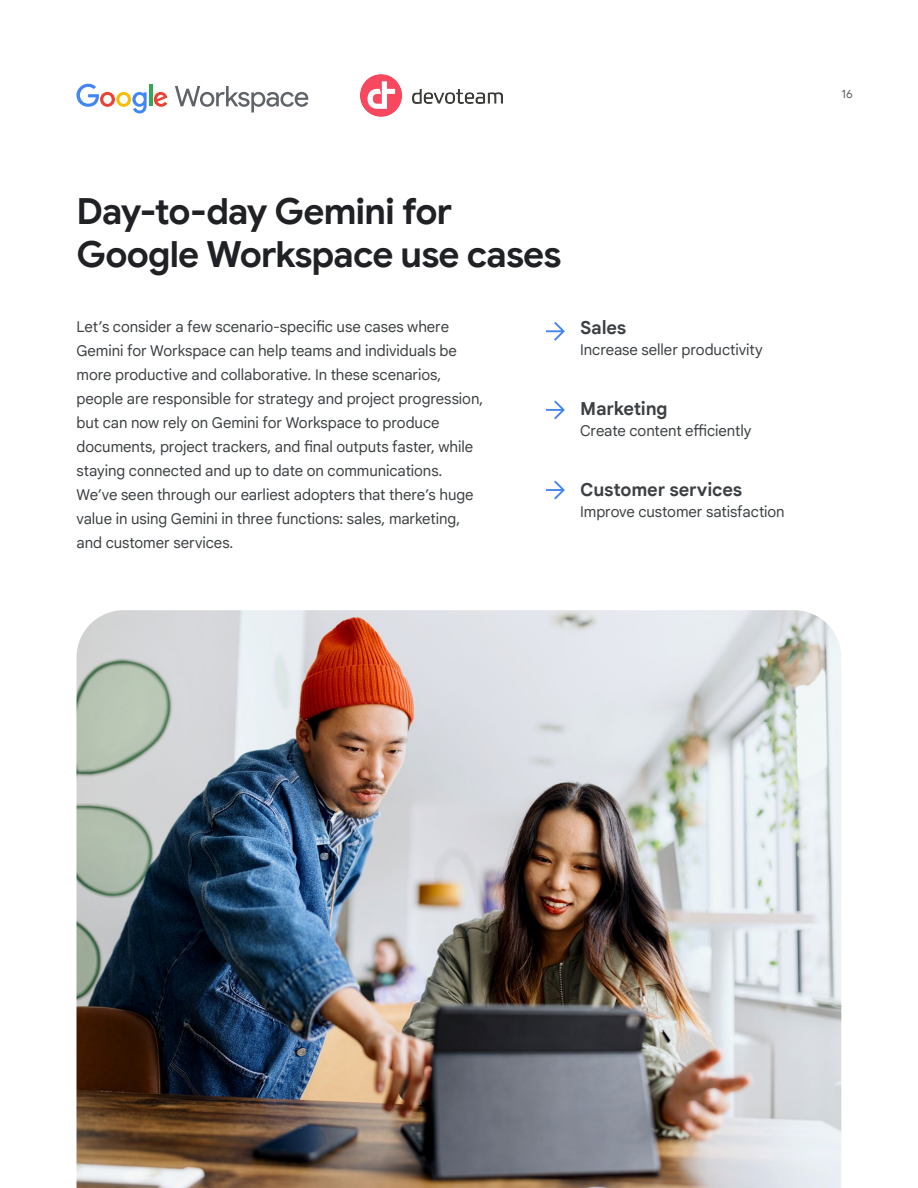
<style>
.page{position:relative;width:918px;height:1188px;background:#fff}
.page>*{position:absolute;margin:0;border:0;box-sizing:border-box;transform-origin:0 0}
.t1{font:700 36px/43.5px "Google Sans";letter-spacing:-.025em;color:#202124}
.t2{font:700 18px "Google Sans Text";letter-spacing:-.01em;color:#3c4043}
.t3{font:15px/24px "Google Sans Text";letter-spacing:-.005em;color:#3c4043}
.t4{font:12px "Google Sans";color:#5f6368}
</style>
<div class="page">
<svg style="left:175px;top:86px;width:133px;height:26px"></svg>
<svg style="left:77px;top:84px;width:70px;height:29px"></svg>
<hr style="left:149px;top:85px;width:3px;height:21px;background:#34a853">
<svg style="left:154px;top:92px;width:13px;height:15px"></svg>
<img style="left:76px;top:610px;width:765px;height:578px">
<svg style="left:546px;top:322px;width:19px;height:19px"></svg>
<svg style="left:546px;top:400px;width:19px;height:19px"></svg>
<svg style="left:546px;top:481px;width:19px;height:19px"></svg>
<img style="left:360px;top:74px;width:143px;height:43px">
<h1 class="t1" style="left:76px;top:190px;width:487px">Day-to-day Gemini for<br>Google Workspace use cases</h1>
<p class="t3" style="left:76px;top:313px;width:408px">Let’s consider a few scenario-specific use cases where Gemini for Workspace can help teams and individuals be more productive and collaborative. In these scenarios, people are responsible for strategy and project progression, but can now rely on Gemini for Workspace to produce documents, project trackers, and final outputs faster, while staying connected and up to date on communications.<br>We’ve seen through our earliest adopters that there’s huge value in using Gemini in three functions: sales, marketing, and customer services.</p>
<p class="t2" style="left:580px;top:314px;width:48px">Sales</p>
<p class="t3" style="left:580px;top:336px;width:184px">Increase seller productivity</p>
<p class="t2" style="left:580px;top:395px;width:89px">Marketing</p>
<p class="t3" style="left:580px;top:418px;width:173px">Create content efficiently</p>
<p class="t2" style="left:580px;top:476px;width:164px">Customer services</p>
<p class="t3" style="left:580px;top:498px;width:206px">Improve customer satisfaction</p>
<p class="t4" style="left:842px;top:86px;width:13px">16</p>
</div>
